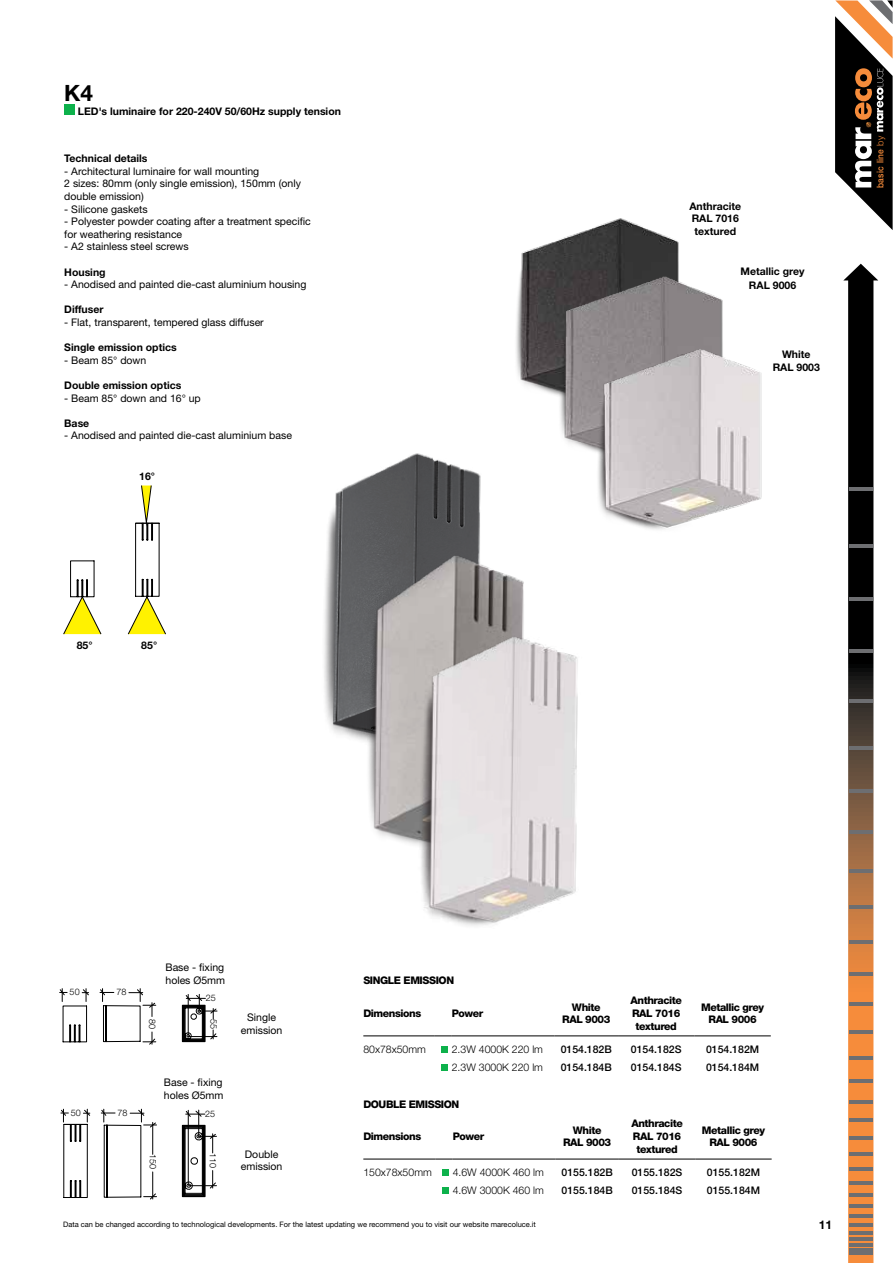
<style>
.page{position:relative;width:893px;height:1263px;background:#fff}
.page>*{position:absolute;margin:0;border:0;box-sizing:border-box;transform-origin:0 0}
.t1{font:700 22.5px "Helvetica Neue LT Std";color:#000}
.t2{font:700 12px "Helvetica Neue LT Std";color:#000}
.t3{font:10.5px/12.6px "Helvetica Neue LT Std";color:#000}
.t4{font:700 10.5px/12.6px "Helvetica Neue LT Std";color:#000;text-align:center}
.t5{font:800 10.5px/12.6px "Helvetica Neue LT Std";letter-spacing:-.04em;color:#000;text-align:center}
.t6{font:500 10.5px "Helvetica Neue LT Std";color:#000}
.t7{font:300 10.5px "Helvetica Neue LT Std";color:#000}
.t8{font:500 9.3px "Helvetica Neue LT Std";letter-spacing:.03em;color:#f68c3b;scale:.9 1}
.t9{font:300 9px "Helvetica Neue LT Std";color:#000}
.t10{font:7.5px "Helvetica Neue LT Std";color:#000}
.s1{font-weight:300}
</style>
<div class="page">
<img style="left:516px;top:218px;width:163px;height:168px">
<img style="left:324px;top:453px;width:157px;height:287px">
<svg style="left:61px;top:1109px;width:96px;height:90px"></svg>
<img style="left:361px;top:527px;width:163px;height:317px">
<img style="left:413px;top:608px;width:165px;height:318px">
<img style="left:531px;top:259px;width:192px;height:183px">
<img style="left:568px;top:333px;width:194px;height:197px">
<svg style="left:63px;top:560px;width:39px;height:75px"></svg>
<svg style="left:128px;top:485px;width:38px;height:150px"></svg>
<svg style="left:182px;top:1110px;width:34px;height:87px"></svg>
<svg style="left:182px;top:994px;width:35px;height:48px"></svg>
<svg style="left:60px;top:989px;width:96px;height:56px"></svg>
<div style="left:64px;top:104px;width:11px;height:11px;background:#0db14b"></div>
<hr style="left:363px;top:1036px;width:72px;height:1px;background:#000">
<svg style="left:435px;top:1036px;width:17px;height:1px"></svg>
<hr style="left:452px;top:1036px;width:103px;height:1px;background:#000">
<hr style="left:555px;top:1036px;width:63px;height:1px;background:#000">
<hr style="left:618px;top:1036px;width:76px;height:1px;background:#000">
<hr style="left:694px;top:1036px;width:77px;height:1px;background:#000">
<div style="left:441px;top:1046px;width:7px;height:7px;background:#0db14b"></div>
<div style="left:441px;top:1064px;width:7px;height:7px;background:#0db14b"></div>
<hr style="left:363px;top:1159px;width:73px;height:1px;background:#000">
<svg style="left:436px;top:1159px;width:17px;height:1px"></svg>
<hr style="left:453px;top:1159px;width:102px;height:1px;background:#000">
<hr style="left:555px;top:1159px;width:64px;height:1px;background:#000">
<hr style="left:619px;top:1159px;width:76px;height:1px;background:#000">
<hr style="left:695px;top:1159px;width:77px;height:1px;background:#000">
<div style="left:442px;top:1169px;width:6px;height:7px;background:#0db14b"></div>
<div style="left:442px;top:1187px;width:6px;height:7px;background:#0db14b"></div>
<svg style="left:843px;top:264px;width:35px;height:999px"></svg>
<hr style="left:849px;top:1252px;width:24px;height:3px;background:#6d6e71">
<hr style="left:849px;top:1248px;width:24px;height:3px;background:#6d6e71">
<hr style="left:849px;top:1243px;width:24px;height:4px;background:#6d6e71">
<hr style="left:849px;top:1238px;width:24px;height:3px;background:#6d6e71">
<hr style="left:849px;top:1231px;width:24px;height:3px;background:#6d6e71">
<hr style="left:849px;top:1223px;width:24px;height:3px;background:#6d6e71">
<hr style="left:849px;top:1214px;width:24px;height:3px;background:#6d6e71">
<hr style="left:849px;top:1204px;width:24px;height:3px;background:#6d6e71">
<hr style="left:849px;top:1193px;width:24px;height:3px;background:#6d6e71">
<hr style="left:849px;top:1181px;width:24px;height:3px;background:#6d6e71">
<hr style="left:849px;top:1168px;width:24px;height:3px;background:#6d6e71">
<hr style="left:849px;top:1152px;width:24px;height:4px;background:#6d6e71">
<hr style="left:849px;top:1136px;width:24px;height:3px;background:#6d6e71">
<hr style="left:849px;top:1119px;width:24px;height:3px;background:#6d6e71">
<hr style="left:849px;top:1100px;width:24px;height:3px;background:#6d6e71">
<hr style="left:849px;top:1079px;width:24px;height:4px;background:#6d6e71">
<hr style="left:849px;top:1057px;width:24px;height:3px;background:#6d6e71">
<hr style="left:849px;top:1031px;width:24px;height:3px;background:#6d6e71">
<hr style="left:849px;top:1003px;width:24px;height:3px;background:#6d6e71">
<hr style="left:849px;top:973px;width:24px;height:3px;background:#6d6e71">
<hr style="left:849px;top:940px;width:24px;height:3px;background:#6d6e71">
<hr style="left:849px;top:906px;width:24px;height:3px;background:#6d6e71">
<hr style="left:849px;top:869px;width:24px;height:3px;background:#6d6e71">
<hr style="left:849px;top:830px;width:24px;height:4px;background:#6d6e71">
<hr style="left:849px;top:790px;width:24px;height:3px;background:#6d6e71">
<hr style="left:849px;top:747px;width:24px;height:3px;background:#6d6e71">
<hr style="left:849px;top:700px;width:24px;height:3px;background:#6d6e71">
<hr style="left:849px;top:649px;width:24px;height:3px;background:#6d6e71">
<hr style="left:849px;top:598px;width:24px;height:3px;background:#6d6e71">
<hr style="left:849px;top:544px;width:24px;height:3px;background:#6d6e71">
<hr style="left:849px;top:487px;width:24px;height:4px;background:#6d6e71">
<svg style="left:835px;top:0;width:58px;height:230px"></svg>
<h1 class="t1" style="left:64px;top:79px;width:30px">K4</h1>
<p class="t4" style="left:78px;top:104px;width:265px">LED's luminaire for 220-240V 50/60Hz supply tension</p>
<p class="t4" style="left:64px;top:152px;width:85px">Technical details</p>
<p class="t3" style="left:64px;top:165px;width:238px">- Architectural luminaire for wall mounting<br>2 sizes: 80mm (only single emission), 150mm (only double emission)</p>
<p class="t3" style="left:64px;top:202px;width:85px">- Silicone gaskets</p>
<p class="t3" style="left:64px;top:215px;width:248px">- Polyester powder coating after a treatment specific for weathering resistance</p>
<p class="t3" style="left:64px;top:240px;width:126px">- A2 stainless steel screws</p>
<p class="t4" style="left:64px;top:265px;width:43px">Housing</p>
<p class="t3" style="left:64px;top:278px;width:244px">- Anodised and painted die-cast aluminium housing</p>
<p class="t4" style="left:64px;top:303px;width:41px">Diffuser</p>
<p class="t3" style="left:64px;top:316px;width:201px">- Flat, transparent, tempered glass diffuser</p>
<p class="t4" style="left:64px;top:341px;width:114px">Single emission optics</p>
<p class="t3" style="left:64px;top:354px;width:84px">- Beam 85° down</p>
<p class="t4" style="left:64px;top:379px;width:119px">Double emission optics</p>
<p class="t3" style="left:64px;top:391px;width:138px">- Beam 85° down and 16° up</p>
<p class="t4" style="left:64px;top:416px;width:27px">Base</p>
<p class="t3" style="left:64px;top:429px;width:229px">- Anodised and painted die-cast aluminium base</p>
<p class="t4" style="left:139px;top:470px;width:17px">16°</p>
<p class="t4" style="left:77px;top:638px;width:17px">85°</p>
<p class="t4" style="left:141px;top:638px;width:17px">85°</p>
<p class="t4" style="left:689px;top:199px;width:53px;text-align:left">Anthracite<br>RAL 7016 textured</p>
<p class="t4" style="left:740px;top:263px;width:66px;line-height:14.4px">Metallic grey<br>RAL 9006</p>
<p class="t4" style="left:773px;top:348px;width:49px">White<br>RAL 9003</p>
<p class="t8" style="left:874px;top:188px;width:59px;rotate:-90deg">basic line <span class="s1">by</span></p>
<p class="t9" style="left:70px;top:986px;width:12px">50</p>
<p class="t9" style="left:116px;top:986px;width:12px">78</p>
<p class="t9" style="left:71px;top:1107px;width:12px">50</p>
<p class="t9" style="left:118px;top:1107px;width:12px">78</p>
<p class="t9" style="left:158px;top:1018px;width:12px;rotate:90deg">80</p>
<p class="t3" style="left:165px;top:961px;width:61px">Base - fixing holes Ø5mm</p>
<p class="t9" style="left:206px;top:992px;width:12px">25</p>
<p class="t9" style="left:219px;top:1019px;width:12px;rotate:90deg">55</p>
<p class="t3" style="left:241px;top:1011px;width:43px;text-align:center">Single emission</p>
<p class="t3" style="left:164px;top:1076px;width:61px">Base - fixing holes Ø5mm</p>
<p class="t9" style="left:205px;top:1108px;width:12px">25</p>
<p class="t9" style="left:159px;top:1154px;width:17px;rotate:90deg">150</p>
<p class="t9" style="left:219px;top:1153px;width:17px;rotate:90deg">110</p>
<p class="t3" style="left:241px;top:1147px;width:43px;text-align:center">Double emission</p>
<p class="t5" style="left:363px;top:974px;width:92px">SINGLE EMISSION</p>
<p class="t5" style="left:363px;top:1007px;width:59px">Dimensions</p>
<p class="t5" style="left:452px;top:1007px;width:33px">Power</p>
<p class="t5" style="left:562px;top:1000px;width:50px">White<br>RAL 9003</p>
<p class="t5" style="left:630px;top:994px;width:53px">Anthracite<br>RAL 7016 textured</p>
<p class="t5" style="left:701px;top:1000px;width:65px">Metallic grey<br>RAL 9006</p>
<p class="t7" style="left:363px;top:1043px;width:64px">80x78x50mm</p>
<p class="t7" style="left:452px;top:1043px;width:93px">2.3W 4000K 220 lm</p>
<p class="t6" style="left:561px;top:1043px;width:53px">0154.182B</p>
<p class="t6" style="left:631px;top:1043px;width:52px">0154.182S</p>
<p class="t6" style="left:706px;top:1043px;width:55px">0154.182M</p>
<p class="t7" style="left:452px;top:1060px;width:93px">2.3W 3000K 220 lm</p>
<p class="t6" style="left:561px;top:1061px;width:53px">0154.184B</p>
<p class="t6" style="left:631px;top:1061px;width:52px">0154.184S</p>
<p class="t6" style="left:706px;top:1061px;width:55px">0154.184M</p>
<p class="t5" style="left:363px;top:1097px;width:98px">DOUBLE EMISSION</p>
<p class="t5" style="left:363px;top:1130px;width:59px">Dimensions</p>
<p class="t5" style="left:453px;top:1130px;width:33px">Power</p>
<p class="t5" style="left:563px;top:1124px;width:50px">White<br>RAL 9003</p>
<p class="t5" style="left:631px;top:1117px;width:53px">Anthracite<br>RAL 7016 textured</p>
<p class="t5" style="left:702px;top:1124px;width:65px">Metallic grey<br>RAL 9006</p>
<p class="t7" style="left:363px;top:1166px;width:70px">150x78x50mm</p>
<p class="t7" style="left:453px;top:1166px;width:93px">4.6W 4000K 460 lm</p>
<p class="t6" style="left:562px;top:1166px;width:53px">0155.182B</p>
<p class="t6" style="left:632px;top:1166px;width:52px">0155.182S</p>
<p class="t6" style="left:707px;top:1166px;width:55px">0155.182M</p>
<p class="t7" style="left:453px;top:1184px;width:93px">4.6W 3000K 460 lm</p>
<p class="t6" style="left:562px;top:1184px;width:53px">0155.184B</p>
<p class="t6" style="left:632px;top:1184px;width:52px">0155.184S</p>
<p class="t6" style="left:707px;top:1184px;width:55px">0155.184M</p>
<p class="t10" style="left:63px;top:1220px;width:474px">Data can be changed according to technological developments. For the latest updating we recommend you to visit our website marecoluce.it</p>
<p class="t2" style="left:819px;top:1217px;width:15px">11</p>
</div>
